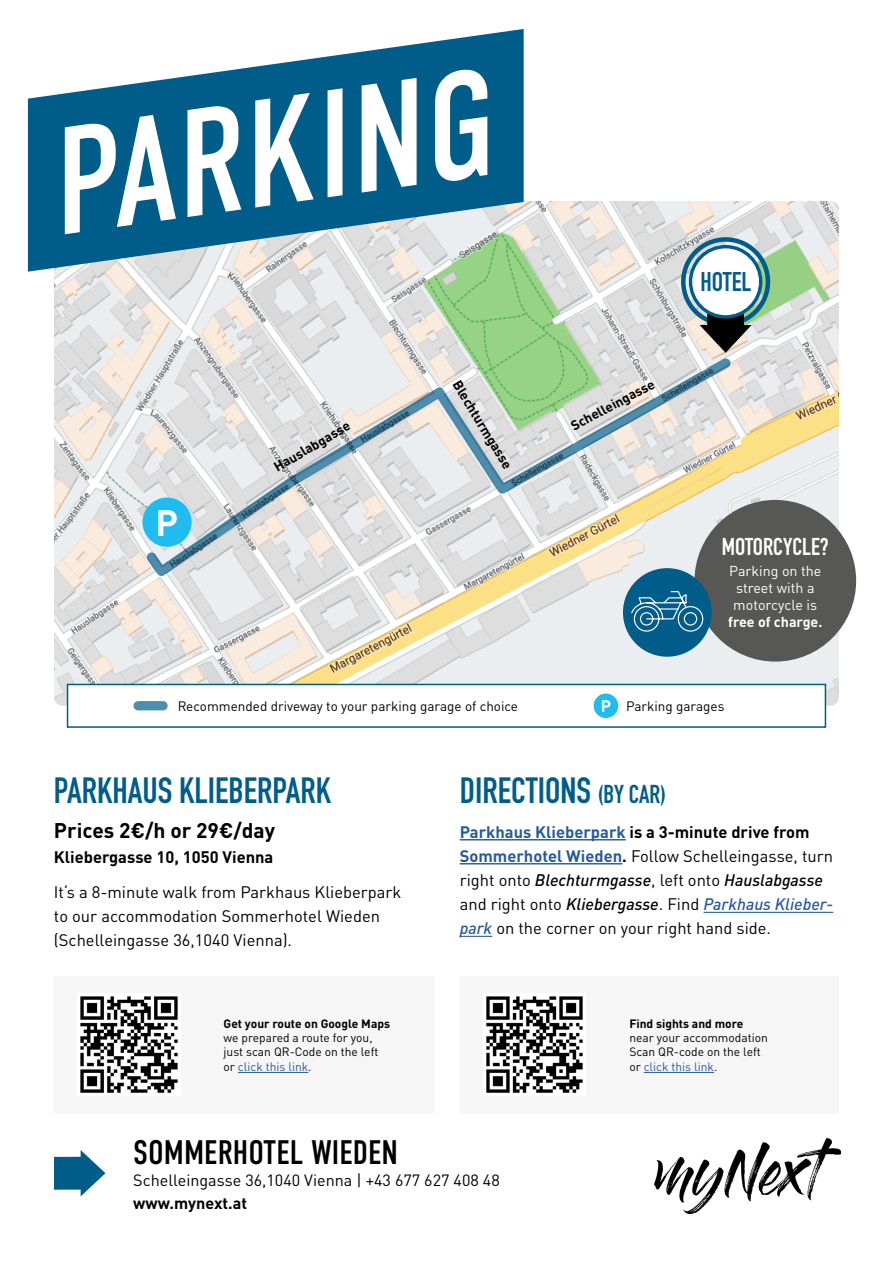
<style>
.page{position:relative;width:893px;height:1263px;background:#fff}
.page>*{position:absolute;margin:0;border:0;box-sizing:border-box;transform-origin:0 0}
.t1{font:151.2px "DIN Condensed";color:#fff}
.t2{font:700 36.15px "DINOT";color:#fff}
.t3{font:700 36px "DIN Condensed";color:#005d8a}
.t4{font:34.05px "DIN Condensed";color:#000}
.t5{font:700 26.7px "DIN Condensed";color:#005d8a}
.t6{font:700 24px "DIN Condensed";color:#fff}
.t7{font:700 21px "DINOT";color:#000}
.t8{font:16.5px/24px "DINOT";color:#000}
.t9{font:700 16.5px "DINOT";color:#000}
.t10{font:16.2px "DINOT";color:#000}
.t11{font:700 16.2px "DINOT";color:#000}
.t12{font:14.25px/17.1px "DINOT";color:#fff}
.t13{font:700 14.25px "DINOT";color:#fff}
.t14{font:13.5px "DINOT";color:#000}
.t15{font:700 13.5px "DINOT";color:#000}
.t16{font:12px/14.4px "DINOT";color:#000}
.t17{font:700 12px "DINOT";color:#000}
.s1{font-weight:700;font-size:16.5px;color:#fff}
.s2{color:#275b9b}
.s3{font-size:25.5px}
.s4{font-weight:700;color:#275b9b}
.s5{font-weight:700}
.s6{font-weight:500;font-style:italic}
.s7{font-weight:500;font-style:italic;color:#275b9b}
</style>
<div class="page">
<img style="left:655px;top:1139px;width:186px;height:75px">
<svg style="left:54px;top:1150px;width:51px;height:46px"></svg>
<img style="left:54px;top:201px;width:785px;height:505px">
<div style="left:681px;top:237px;width:89px;height:89px;border:5px solid #005d8a;border-radius:50%"></div>
<svg style="left:700px;top:306px;width:52px;height:47px;background:#5e625f"></svg>
<div style="left:690px;top:247px;width:71px;height:70px;background:#fff;border-radius:50%"></div>
<div style="left:689px;top:245px;width:73px;height:74px;border:3px solid #005d8a;border-radius:50%"></div>
<svg style="left:28px;top:29px;width:496px;height:243px;fill:#005d8a"></svg>
<hr style="left:460px;top:839px;width:166px;height:1px;background:#275b9b">
<hr style="left:460px;top:863px;width:162px;height:1px;background:#275b9b">
<hr style="left:703px;top:912px;width:130px;height:1px;background:#275b9b">
<hr style="left:460px;top:936px;width:32px;height:1px;background:#275b9b">
<div style="left:67px;top:684px;width:759px;height:44px;background:#fff;border:2px solid #005d8a"></div>
<svg style="left:138px;top:350px;width:601px;height:227px;background:#d5dbd5"></svg>
<div style="left:460px;top:976px;width:379px;height:137px;background:#f6f6f6"></div>
<div style="left:54px;top:976px;width:379px;height:137px;background:#f6f6f6"></div>
<img style="left:486px;top:996px;width:97px;height:97px">
<img style="left:80px;top:996px;width:98px;height:97px">
<hr style="left:644px;top:1072px;width:70px;height:1px;background:#275b9b">
<hr style="left:238px;top:1072px;width:70px;height:1px;background:#275b9b">
<div style="left:138px;top:701px;width:25px;height:9px;background:#4d8dad"></div>
<div style="left:594px;top:693px;width:24px;height:25px;background:#1ebcef;border-radius:50%"></div>
<div style="left:694px;top:500px;width:162px;height:162px;background:#575756;border-radius:50%"></div>
<div style="left:623px;top:568px;width:88px;height:89px;background:#005d8a;border-radius:50%"></div>
<svg style="left:631px;top:591px;width:73px;height:41px"></svg>
<h1 class="t1" style="left:37px;top:100px;width:446px;rotate:-8deg">PARKING</h1>
<h2 class="t2" style="left:155px;top:495px;width:24px">P</h2>
<p class="t15" style="left:270px;top:458px;width:87px;rotate:-30deg">Hauslabgasse</p>
<p class="t15" style="left:466px;top:376px;width:102px;rotate:59deg">Blechturmgasse</p>
<p class="t15" style="left:567px;top:417px;width:94px;rotate:-28deg">Schelleingasse</p>
<h3 class="t5" style="left:700px;top:264px;width:52px">HOTEL</h3>
<h3 class="t6" style="left:722px;top:530px;width:108px">MOTORCYCLE?</h3>
<p class="t12" style="left:729px;top:561px;width:94px">Parking on the street with a motorcycle is</p>
<p class="t13" style="left:728px;top:611px;width:96px">free of charge.</p>
<p class="t14" style="left:178px;top:696px;width:342px">Recommended driveway to your parking garage of choice</p>
<p class="t14" style="left:601px;top:696px;width:125px"><span class="s1">P</span> Parking garages</p>
<h3 class="t3" style="left:54px;top:766px;width:279px">PARKHAUS KLIEBERPARK</h3>
<p class="t7" style="left:54px;top:814px;width:223px">Prices 2€/h or 29€/day</p>
<p class="t9" style="left:54px;top:844px;width:221px">Kliebergasse 10, 1050 Vienna</p>
<p class="t8" style="left:54px;top:878px;width:349px">It‘s a 8-minute walk from Parkhaus Klieberpark to our accommodation Sommerhotel Wieden (Schelleingasse 36,1040 Vienna).</p>
<p class="t17" style="left:224px;top:1014px;width:168px">Get your route on Google Maps</p>
<p class="t16" style="left:224px;top:1029px;width:156px">we prepared a route for you, just scan QR-Code on the left or <span class="s2">click this link</span>.</p>
<h3 class="t3" style="left:460px;top:766px;width:208px">DIRECTIONS <span class="s3">(BY CAR)</span></h3>
<p class="t8" style="left:460px;top:818px;width:375px"><span class="s4">Parkhaus Klieberpark</span> <span class="s5">is a 3-minute drive from </span><span class="s4">Sommerhotel Wieden</span><span class="s5">.</span> Follow Schelleingasse, turn right onto <span class="s6">Blechturmgasse</span>, left onto <span class="s6">Hauslabgasse </span>and right onto <span class="s6">Kliebergasse</span>. Find <span class="s7">Parkhaus Klieber&shy;park</span> on the corner on your right hand side.</p>
<p class="t17" style="left:629px;top:1014px;width:116px">Find sights and more</p>
<p class="t16" style="left:629px;top:1029px;width:140px">near your accommodation<br>Scan QR-code on the left or <span class="s2">click this link</span>.</p>
<h3 class="t4" style="left:133px;top:1133px;width:266px">SOMMERHOTEL WIEDEN</h3>
<p class="t10" style="left:133px;top:1168px;width:368px">Schelleingasse 36,1040 Vienna | +43 677 627 408 48</p>
<p class="t11" style="left:133px;top:1190px;width:115px">www.mynext.at</p>
</div>
